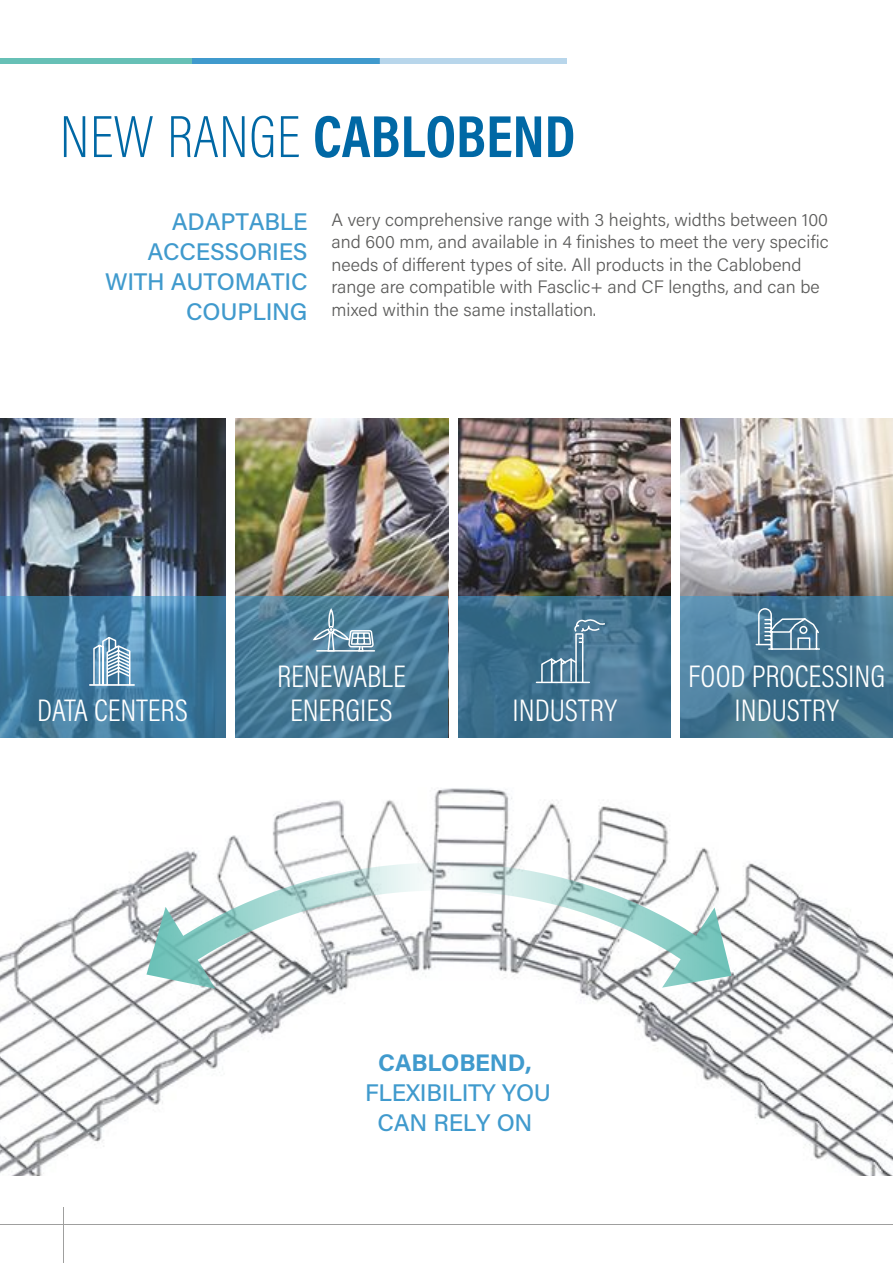
<style>
.page{position:relative;width:893px;height:1263px;background:#fff}
.page>*{position:absolute;margin:0;border:0;box-sizing:border-box;transform-origin:0 0}
.t1{font:700 60px "Acumin Pro Cond";color:#0068a5}
.t2{font:300 31.5px/34.5px "Acumin Pro Cond";color:#fff;text-align:center}
.t3{font:500 24px/30px "Acumin Pro";letter-spacing:-.01em;color:#409acd;text-align:right}
.t4{font:700 24px "Acumin Pro";letter-spacing:-.01em;color:#409acd}
.t5{font:300 18px/22.5px "Acumin Pro";color:#5c5c5b}
.s1{font-weight:200}
</style>
<div class="page">
<img style="left:0;top:788px;width:893px;height:388px">
<div style="left:192px;top:58px;width:188px;height:6px;background:#409acd"></div>
<div style="left:380px;top:58px;width:187px;height:6px;background:#b8d6eb"></div>
<div style="left:0;top:58px;width:192px;height:6px;background:#67c0b6"></div>
<img style="left:0;top:419px;width:225px;height:177px">
<img style="left:0;top:536px;width:214px;height:60px">
<img style="left:681px;top:419px;width:212px;height:117px">
<img style="left:236px;top:419px;width:212px;height:117px">
<img style="left:458px;top:419px;width:213px;height:117px">
<img style="left:680px;top:536px;width:213px;height:60px">
<img style="left:236px;top:536px;width:212px;height:60px">
<img style="left:458px;top:536px;width:213px;height:60px">
<hr style="left:63px;top:1208px;width:1px;height:55px;background:#9f9f9e">
<hr style="left:0;top:1224px;width:893px;height:1px;background:#9f9f9e">
<svg style="left:0;top:596px;width:225px;height:142px;background:#417ca1"></svg>
<svg style="left:92px;top:636px;width:40px;height:51px"></svg>
<hr style="left:90px;top:684px;width:44px;height:2px;background:#fff">
<svg style="left:236px;top:596px;width:212px;height:142px;background:#487a97"></svg>
<svg style="left:312px;top:607px;width:63px;height:60px;background:#6892a8"></svg>
<svg style="left:680px;top:596px;width:213px;height:142px;background:#487a96"></svg>
<svg style="left:755px;top:607px;width:66px;height:43px;background:#638ba4"></svg>
<svg style="left:458px;top:596px;width:213px;height:142px;background:#407290"></svg>
<svg style="left:540px;top:619px;width:67px;height:65px;background:#57839c"></svg>
<hr style="left:536px;top:682px;width:53px;height:1px;background:#fff">
<svg style="left:146px;top:863px;width:585px;height:126px"></svg>
<svg style="left:662px;top:907px;width:69px;height:81px"></svg>
<svg style="left:146px;top:907px;width:69px;height:82px"></svg>
<h1 class="t1" style="left:60px;top:97px;width:517px"><span class="s1">NEW RANGE</span> CABLOBEND</h1>
<h3 class="t3" style="left:105px;top:206px;width:204px">ADAPTABLE<br>ACCESSORIES<br>WITH AUTOMATIC<br>COUPLING</h3>
<p class="t5" style="left:331px;top:208px;width:499px">A very comprehensive range with 3 heights, widths between 100 and 600 mm, and available in 4 finishes to meet the very specific needs of different types of site. All products in the Cablobend range are compatible with Fasclic+ and CF lengths, and can be mixed within the same installation.</p>
<h2 class="t2" style="left:37px;top:692px;width:152px">DATA CENTERS</h2>
<h2 class="t2" style="left:277px;top:658px;width:130px">RENEWABLE<br>ENERGIES</h2>
<h2 class="t2" style="left:688px;top:658px;width:198px">FOOD PROCESSING</h2>
<h2 class="t2" style="left:512px;top:692px;width:106px">INDUSTRY</h2>
<h2 class="t2" style="left:734px;top:692px;width:106px">INDUSTRY</h2>
<h3 class="t4" style="left:378px;top:1045px;width:155px">CABLOBEND,</h3>
<h3 class="t3" style="left:365px;top:1076px;width:187px;text-align:center">FLEXIBILITY YOU<br>CAN RELY ON</h3>
</div>
